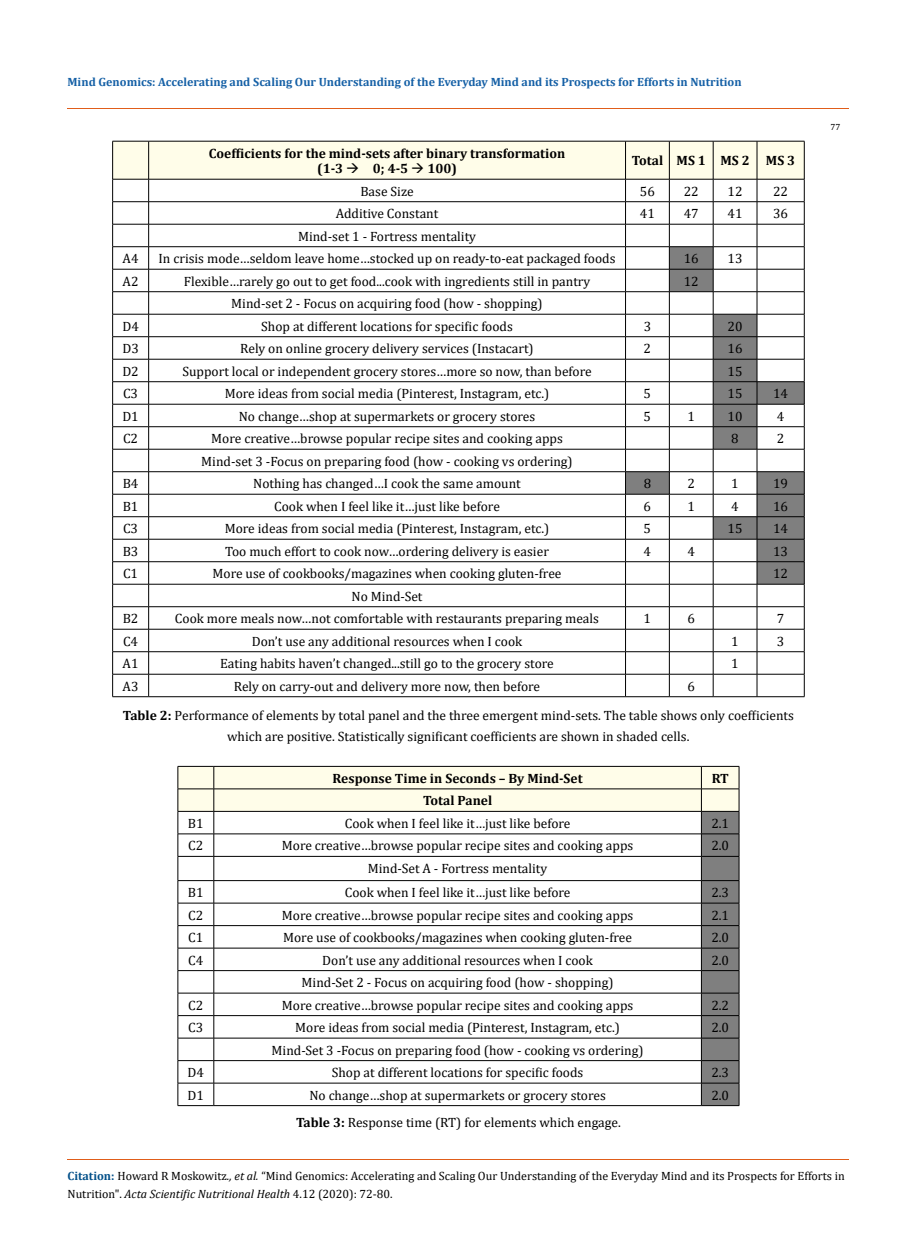
<style>
.page{position:relative;width:917px;height:1260px;background:#fff}
.page>*{position:absolute;margin:0;border:0;box-sizing:border-box;transform-origin:0 0}
.t1{font:13.5px/28.7px "Cambria";color:#000}
.t2{font:700 13.5px/15.5px "Cambria";color:#000;text-align:center}
.t3{font:12px/18px "Cambria";color:#000}
.t4{font:700 12px "Cambria";color:#1560a6}
.t5{font:9px "Cambria";color:#000}
.s1{font-weight:700}
.s2{font-weight:700;color:#035089}
.s3{font-style:italic}
</style>
<div class="page">
<hr style="left:67px;top:109px;width:782px;height:1px;background:#e05d1a">
<svg style="left:112px;top:141px;width:693px;height:556px"></svg>
<hr style="left:112px;top:696px;width:37px;height:1px;background:#000">
<hr style="left:149px;top:696px;width:476px;height:1px;background:#000">
<hr style="left:625px;top:696px;width:44px;height:1px;background:#000">
<hr style="left:669px;top:696px;width:44px;height:1px;background:#000">
<hr style="left:713px;top:696px;width:44px;height:1px;background:#000">
<hr style="left:757px;top:696px;width:47px;height:1px;background:#000">
<svg style="left:178px;top:766px;width:561px;height:339px"></svg>
<hr style="left:178px;top:1105px;width:36px;height:1px;background:#000">
<hr style="left:214px;top:1105px;width:487px;height:1px;background:#000">
<hr style="left:701px;top:1105px;width:38px;height:1px;background:#000">
<hr style="left:67px;top:1159px;width:782px;height:1px;background:#e05d1a">
<p class="t4" style="left:67px;top:73px;width:675px">Mind Genomics: Accelerating and Scaling Our Understanding of the Everyday Mind and its Prospects for Efforts in Nutrition</p>
<p class="t2" style="left:209px;top:145px;width:358px">Coefficients for the mind-sets after binary transformation (1-3 → 0; 4-5 → 100)</p>
<p class="t2" style="left:631px;top:153px;width:165px">Total MS 1 MS 2 MS 3</p>
<p class="t1" style="left:360px;top:177px;width:55px">Base Size</p>
<p class="t1" style="left:640px;top:177px;width:16px">56</p>
<p class="t1" style="left:683px;top:177px;width:16px">22</p>
<p class="t1" style="left:727px;top:177px;width:16px">12</p>
<p class="t1" style="left:773px;top:177px;width:16px">22</p>
<p class="t1" style="left:336px;top:199px;width:104px">Additive Constant</p>
<p class="t1" style="left:640px;top:199px;width:16px">41</p>
<p class="t1" style="left:683px;top:199px;width:16px">47</p>
<p class="t1" style="left:727px;top:199px;width:16px">41</p>
<p class="t1" style="left:773px;top:199px;width:16px">36</p>
<p class="t1" style="left:298px;top:222px;width:179px">Mind-set 1 - Fortress mentality</p>
<p class="t1" style="left:123px;top:244px;width:17px">A4</p>
<p class="t1" style="left:158px;top:244px;width:458px">In crisis mode…seldom leave home…stocked up on ready-to-eat packaged foods</p>
<p class="t1" style="left:683px;top:244px;width:16px">16</p>
<p class="t1" style="left:727px;top:244px;width:16px">13</p>
<p class="t1" style="left:123px;top:267px;width:17px">A2</p>
<p class="t1" style="left:184px;top:267px;width:408px">Flexible…rarely go out to get food...cook with ingredients still in pantry</p>
<p class="t1" style="left:683px;top:267px;width:16px">12</p>
<p class="t1" style="left:231px;top:289px;width:313px">Mind-set 2 - Focus on acquiring food (how - shopping)</p>
<p class="t1" style="left:122px;top:312px;width:18px">D4</p>
<p class="t1" style="left:261px;top:312px;width:253px">Shop at different locations for specific foods</p>
<p class="t1" style="left:643px;top:312px;width:9px">3</p>
<p class="t1" style="left:727px;top:312px;width:16px">20</p>
<p class="t1" style="left:122px;top:334px;width:18px">D3</p>
<p class="t1" style="left:240px;top:334px;width:295px">Rely on online grocery delivery services (Instacart)</p>
<p class="t1" style="left:643px;top:334px;width:9px">2</p>
<p class="t1" style="left:727px;top:334px;width:16px">16</p>
<p class="t1" style="left:122px;top:357px;width:18px">D2</p>
<p class="t1" style="left:182px;top:357px;width:411px">Support local or independent grocery stores…more so now, than before</p>
<p class="t1" style="left:727px;top:357px;width:16px">15</p>
<p class="t1" style="left:123px;top:379px;width:17px">C3</p>
<p class="t1" style="left:225px;top:379px;width:326px">More ideas from social media (Pinterest, Instagram, etc.)</p>
<p class="t1" style="left:643px;top:379px;width:9px">5</p>
<p class="t1" style="left:727px;top:379px;width:16px">15</p>
<p class="t1" style="left:773px;top:379px;width:16px">14</p>
<p class="t1" style="left:122px;top:402px;width:18px">D1</p>
<p class="t1" style="left:239px;top:402px;width:298px">No change…shop at supermarkets or grocery stores</p>
<p class="t1" style="left:643px;top:402px;width:9px">5</p>
<p class="t1" style="left:687px;top:402px;width:9px">1</p>
<p class="t1" style="left:727px;top:402px;width:16px">10</p>
<p class="t1" style="left:776px;top:402px;width:9px">4</p>
<p class="t1" style="left:123px;top:424px;width:17px">C2</p>
<p class="t1" style="left:211px;top:424px;width:353px">More creative…browse popular recipe sites and cooking apps</p>
<p class="t1" style="left:731px;top:424px;width:9px">8</p>
<p class="t1" style="left:776px;top:424px;width:9px">2</p>
<p class="t1" style="left:201px;top:447px;width:373px">Mind-set 3 -Focus on preparing food (how - cooking vs ordering)</p>
<p class="t1" style="left:123px;top:469px;width:17px">B4</p>
<p class="t1" style="left:253px;top:469px;width:269px">Nothing has changed…I cook the same amount</p>
<p class="t1" style="left:643px;top:469px;width:9px">8</p>
<p class="t1" style="left:687px;top:469px;width:9px">2</p>
<p class="t1" style="left:731px;top:469px;width:9px">1</p>
<p class="t1" style="left:773px;top:469px;width:16px">19</p>
<p class="t1" style="left:123px;top:492px;width:17px">B1</p>
<p class="t1" style="left:274px;top:492px;width:227px">Cook when I feel like it…just like before</p>
<p class="t1" style="left:643px;top:492px;width:9px">6</p>
<p class="t1" style="left:687px;top:492px;width:9px">1</p>
<p class="t1" style="left:731px;top:492px;width:9px">4</p>
<p class="t1" style="left:773px;top:492px;width:16px">16</p>
<p class="t1" style="left:123px;top:514px;width:17px">C3</p>
<p class="t1" style="left:225px;top:514px;width:326px">More ideas from social media (Pinterest, Instagram, etc.)</p>
<p class="t1" style="left:643px;top:514px;width:9px">5</p>
<p class="t1" style="left:727px;top:514px;width:16px">15</p>
<p class="t1" style="left:773px;top:514px;width:16px">14</p>
<p class="t1" style="left:123px;top:537px;width:17px">B3</p>
<p class="t1" style="left:225px;top:537px;width:325px">Too much effort to cook now…ordering delivery is easier</p>
<p class="t1" style="left:643px;top:537px;width:9px">4</p>
<p class="t1" style="left:687px;top:537px;width:9px">4</p>
<p class="t1" style="left:773px;top:537px;width:16px">13</p>
<p class="t1" style="left:123px;top:559px;width:17px">C1</p>
<p class="t1" style="left:212px;top:559px;width:350px">More use of cookbooks/magazines when cooking gluten-free</p>
<p class="t1" style="left:773px;top:559px;width:16px">12</p>
<p class="t1" style="left:351px;top:582px;width:73px">No Mind-Set</p>
<p class="t1" style="left:123px;top:604px;width:17px">B2</p>
<p class="t1" style="left:175px;top:604px;width:425px">Cook more meals now…not comfortable with restaurants preparing meals</p>
<p class="t1" style="left:643px;top:604px;width:9px">1</p>
<p class="t1" style="left:687px;top:604px;width:9px">6</p>
<p class="t1" style="left:776px;top:604px;width:9px">7</p>
<p class="t1" style="left:123px;top:627px;width:17px">C4</p>
<p class="t1" style="left:252px;top:627px;width:272px">Don’t use any additional resources when I cook</p>
<p class="t1" style="left:731px;top:627px;width:9px">1</p>
<p class="t1" style="left:776px;top:627px;width:9px">3</p>
<p class="t1" style="left:123px;top:649px;width:17px">A1</p>
<p class="t1" style="left:220px;top:649px;width:335px">Eating habits haven’t changed...still go to the grocery store</p>
<p class="t1" style="left:731px;top:649px;width:9px">1</p>
<p class="t1" style="left:123px;top:672px;width:17px">A3</p>
<p class="t1" style="left:234px;top:672px;width:308px">Rely on carry-out and delivery more now, then before</p>
<p class="t1" style="left:123px;top:672px;width:672px;text-indent:564px">6<br><span class="s1">Table 2:</span> Performance of elements by total panel and the three emergent mind-sets. The table shows only coefficients</p>
<p class="t1" style="left:227px;top:722px;width:463px">which are positive. Statistically significant coefficients are shown in shaded cells.</p>
<p class="t2" style="left:332px;top:770px;width:251px">Response Time in Seconds – By Mind-Set</p>
<p class="t2" style="left:711px;top:770px;width:19px">RT</p>
<p class="t2" style="left:423px;top:793px;width:71px">Total Panel</p>
<p class="t1" style="left:188px;top:809px;width:17px">B1</p>
<p class="t1" style="left:345px;top:809px;width:227px">Cook when I feel like it…just like before</p>
<p class="t1" style="left:711px;top:809px;width:19px">2.1</p>
<p class="t1" style="left:188px;top:831px;width:17px">C2</p>
<p class="t1" style="left:282px;top:831px;width:353px">More creative…browse popular recipe sites and cooking apps</p>
<p class="t1" style="left:711px;top:831px;width:19px">2.0</p>
<p class="t1" style="left:368px;top:854px;width:181px">Mind-Set A - Fortress mentality</p>
<p class="t1" style="left:188px;top:878px;width:17px">B1</p>
<p class="t1" style="left:345px;top:878px;width:227px">Cook when I feel like it…just like before</p>
<p class="t1" style="left:711px;top:878px;width:19px">2.3</p>
<p class="t1" style="left:188px;top:901px;width:17px">C2</p>
<p class="t1" style="left:282px;top:901px;width:353px">More creative…browse popular recipe sites and cooking apps</p>
<p class="t1" style="left:711px;top:901px;width:19px">2.1</p>
<p class="t1" style="left:188px;top:923px;width:17px">C1</p>
<p class="t1" style="left:283px;top:923px;width:350px">More use of cookbooks/magazines when cooking gluten-free</p>
<p class="t1" style="left:711px;top:923px;width:19px">2.0</p>
<p class="t1" style="left:188px;top:946px;width:17px">C4</p>
<p class="t1" style="left:322px;top:946px;width:272px">Don’t use any additional resources when I cook</p>
<p class="t1" style="left:711px;top:946px;width:19px">2.0</p>
<p class="t1" style="left:301px;top:968px;width:313px">Mind-Set 2 - Focus on acquiring food (how - shopping)</p>
<p class="t1" style="left:188px;top:991px;width:17px">C2</p>
<p class="t1" style="left:282px;top:991px;width:353px">More creative…browse popular recipe sites and cooking apps</p>
<p class="t1" style="left:711px;top:991px;width:19px">2.2</p>
<p class="t1" style="left:188px;top:1013px;width:17px">C3</p>
<p class="t1" style="left:295px;top:1013px;width:326px">More ideas from social media (Pinterest, Instagram, etc.)</p>
<p class="t1" style="left:711px;top:1013px;width:19px">2.0</p>
<p class="t1" style="left:271px;top:1036px;width:373px">Mind-Set 3 -Focus on preparing food (how - cooking vs ordering)</p>
<p class="t1" style="left:188px;top:1058px;width:18px">D4</p>
<p class="t1" style="left:332px;top:1058px;width:253px">Shop at different locations for specific foods</p>
<p class="t1" style="left:711px;top:1058px;width:19px">2.3</p>
<p class="t1" style="left:188px;top:1081px;width:18px">D1</p>
<p class="t1" style="left:309px;top:1081px;width:298px">No change…shop at supermarkets or grocery stores</p>
<p class="t1" style="left:711px;top:1081px;width:19px">2.0</p>
<p class="t1" style="left:296px;top:1108px;width:326px"><span class="s1">Table 3:</span> Response time (RT) for elements which engage.</p>
<p class="t5" style="left:830px;top:122px;width:11px">77</p>
<p class="t3" style="left:67px;top:1167px;width:778px"><span class="s2">Citation:</span> Howard R Moskowitz<span class="s3">., et al.</span> “Mind Genomics: Accelerating and Scaling Our Understanding of the Everyday Mind and its Prospects for Efforts in<br>Nutrition". <span class="s3">Acta Scientific Nutritional Health</span> 4.12 (2020): 72-80.</p>
</div>
